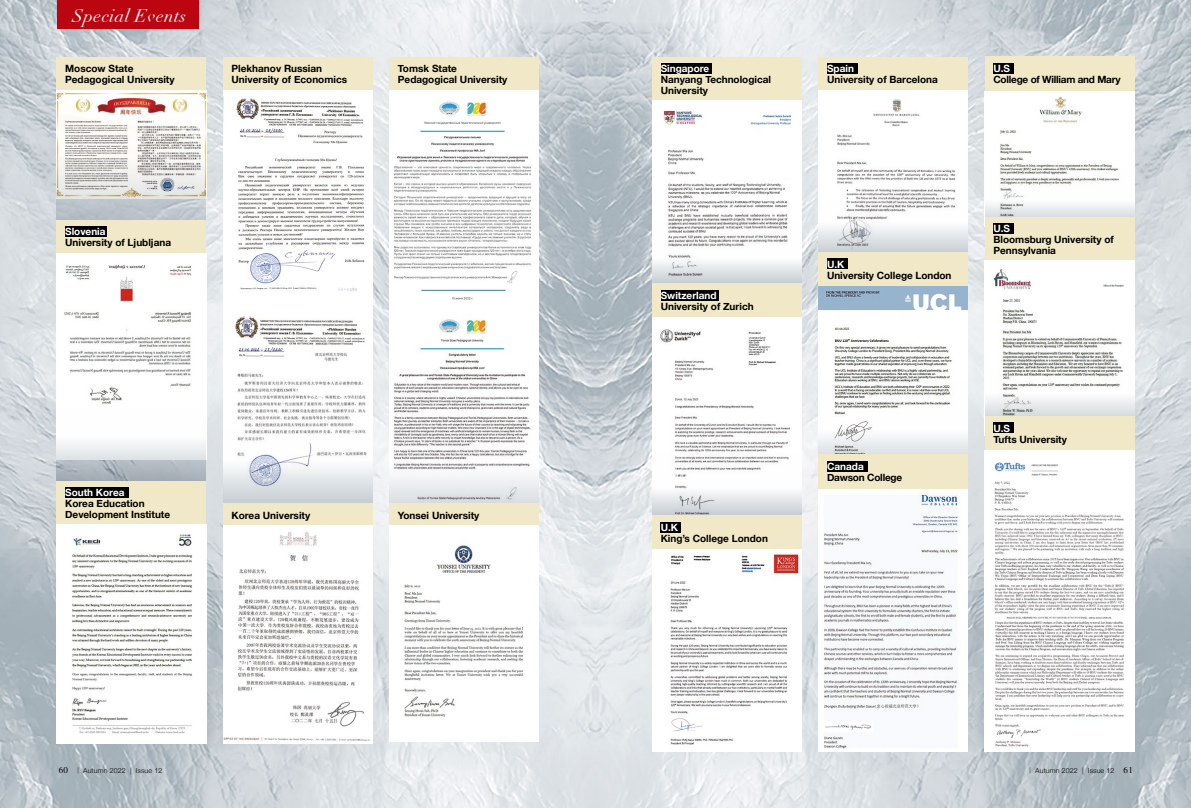
<style>
.page{position:relative;width:1191px;height:808px;background:#fff}
.page>*{position:absolute;margin:0;border:0;box-sizing:border-box;transform-origin:0 0}
.t1{font:italic 18px "Linotype Didot Oldstyle Figures";letter-spacing:.02em;color:#fff}
.t2{font:700 10px/11px "Helvetica Neue";color:#000}
.t3{font:700 10px "Helvetica Neue";color:#fff}
.t4{font:700 10px "Helvetica Neue";letter-spacing:-.025em;color:#000}
.t5{font:700 10px "Helvetica Neue";letter-spacing:-.02em;color:#000}
.t6{font:300 7px "Helvetica Neue";letter-spacing:.02em;color:#000}
.s1{font-family:"STIX General";font-weight:400;font-size:9px}
.s2{font-size:6px}
</style>
<div class="page">
<img style="left:0;top:0;width:1191px;height:808px">
<div style="left:57px;top:57px;width:149px;height:33px;background:#f0e8c7"></div>
<img style="left:57px;top:90px;width:149px;height:67px">
<svg style="left:57px;top:157px;width:149px;height:63px;background:#cdcfce"></svg>
<div style="left:985px;top:57px;width:149px;height:34px;background:#f0e8c7"></div>
<img style="left:985px;top:91px;width:149px;height:77px">
<div style="left:993px;top:63px;width:20px;height:11px;background:#000"></div>
<svg style="left:985px;top:168px;width:149px;height:49px"></svg>
<div style="left:57px;top:220px;width:149px;height:33px;background:#f0e8c7"></div>
<img style="left:57px;top:253px;width:149px;height:157px">
<div style="left:65px;top:226px;width:42px;height:11px;background:#000"></div>
<div style="left:985px;top:217px;width:149px;height:44px;background:#f0e8c7"></div>
<img style="left:985px;top:261px;width:149px;height:109px">
<div style="left:993px;top:223px;width:20px;height:11px;background:#000"></div>
<div style="left:818px;top:57px;width:150px;height:33px;background:#f0e8c7"></div>
<img style="left:818px;top:90px;width:150px;height:109px">
<div style="left:827px;top:63px;width:30px;height:11px;background:#000"></div>
<svg style="left:818px;top:199px;width:150px;height:116px"></svg>
<svg style="left:985px;top:370px;width:149px;height:46px"></svg>
<div style="left:818px;top:252px;width:150px;height:34px;background:#f0e8c7"></div>
<img style="left:818px;top:286px;width:149px;height:94px">
<div style="left:827px;top:259px;width:20px;height:10px;background:#000"></div>
<svg style="left:818px;top:380px;width:150px;height:75px"></svg>
<div style="left:652px;top:57px;width:149px;height:44px;background:#f0e8c7"></div>
<img style="left:652px;top:101px;width:149px;height:120px">
<div style="left:660px;top:63px;width:51px;height:11px;background:#000"></div>
<svg style="left:652px;top:221px;width:149px;height:63px"></svg>
<div style="left:57px;top:0;width:141px;height:28px;background:#bb0611"></div>
<div style="left:223px;top:57px;width:149px;height:33px;background:#f0e8c7"></div>
<div style="left:223px;top:90px;width:149px;height:219px;background:#fff"></div>
<img style="left:223px;top:96px;width:142px;height:196px">
<div style="left:223px;top:309px;width:149px;height:218px;background:#fff"></div>
<img style="left:234px;top:314px;width:132px;height:113px">
<div style="left:389px;top:57px;width:150px;height:33px;background:#f0e8c7"></div>
<div style="left:389px;top:90px;width:150px;height:219px;background:#fff"></div>
<img style="left:393px;top:101px;width:139px;height:199px">
<div style="left:389px;top:309px;width:150px;height:218px;background:#fff"></div>
<img style="left:394px;top:319px;width:137px;height:110px">
<svg style="left:389px;top:429px;width:150px;height:75px"></svg>
<svg style="left:223px;top:429px;width:149px;height:75px"></svg>
<svg style="left:57px;top:410px;width:149px;height:71px"></svg>
<img style="left:389px;top:527px;width:150px;height:214px">
<div style="left:389px;top:504px;width:150px;height:21px;background:#f0e8c7"></div>
<img style="left:223px;top:527px;width:149px;height:216px">
<div style="left:223px;top:504px;width:149px;height:21px;background:#f0e8c7"></div>
<div style="left:57px;top:481px;width:149px;height:44px;background:#f0e8c7"></div>
<img style="left:57px;top:525px;width:149px;height:218px">
<div style="left:65px;top:487px;width:64px;height:11px;background:#000"></div>
<div style="left:652px;top:284px;width:149px;height:33px;background:#f0e8c7"></div>
<div style="left:652px;top:317px;width:149px;height:210px;background:#fff"></div>
<img style="left:660px;top:329px;width:130px;height:123px">
<div style="left:660px;top:290px;width:58px;height:10px;background:#000"></div>
<div style="left:985px;top:416px;width:149px;height:34px;background:#f0e8c7"></div>
<img style="left:985px;top:450px;width:149px;height:170px">
<img style="left:985px;top:620px;width:149px;height:131px">
<div style="left:993px;top:423px;width:20px;height:10px;background:#000"></div>
<div style="left:818px;top:455px;width:150px;height:34px;background:#f0e8c7"></div>
<img style="left:818px;top:489px;width:150px;height:262px">
<div style="left:827px;top:461px;width:40px;height:10px;background:#000"></div>
<svg style="left:652px;top:456px;width:149px;height:59px"></svg>
<div style="left:652px;top:515px;width:149px;height:34px;background:#f0e8c7"></div>
<img style="left:652px;top:549px;width:149px;height:202px">
<div style="left:660px;top:522px;width:21px;height:10px;background:#000"></div>
<h1 class="t1" style="left:73px;top:5px;width:115px">Special Events</h1>
<p class="t2" style="left:65px;top:63px;width:111px">Moscow State<br>Pedagogical University</p>
<p class="t3" style="left:993px;top:61px;width:18px">U.S</p>
<p class="t2" style="left:231px;top:63px;width:117px">Plekhanov Russian<br>University of Economics</p>
<p class="t2" style="left:398px;top:63px;width:111px">Tomsk State<br>Pedagogical University</p>
<p class="t3" style="left:660px;top:61px;width:50px">Singapore</p>
<p class="t2" style="left:660px;top:74px;width:112px">Nanyang Technological<br>University</p>
<p class="t3" style="left:827px;top:61px;width:28px">Spain</p>
<p class="t2" style="left:827px;top:74px;width:112px">University of Barcelona</p>
<p class="t4" style="left:993px;top:72px;width:129px">College of William and Mary</p>
<p class="t3" style="left:65px;top:224px;width:42px">Slovenia</p>
<p class="t2" style="left:65px;top:237px;width:107px">University of Ljubljana</p>
<p class="t3" style="left:65px;top:485px;width:61px">South Korea</p>
<p class="t2" style="left:65px;top:498px;width:106px">Korea Education<br>Development Institute</p>
<p class="t2" style="left:231px;top:510px;width:80px">Korea University</p>
<p class="t2" style="left:398px;top:510px;width:83px">Yonsei University</p>
<p class="t3" style="left:660px;top:287px;width:57px">Switzerland</p>
<p class="t2" style="left:660px;top:301px;width:94px">University of Zurich</p>
<p class="t3" style="left:660px;top:519px;width:19px">U.K</p>
<p class="t2" style="left:660px;top:533px;width:109px">King’s College London</p>
<p class="t3" style="left:827px;top:256px;width:19px">U.K</p>
<p class="t2" style="left:827px;top:270px;width:126px">University College London</p>
<p class="t3" style="left:993px;top:221px;width:18px">U.S</p>
<p class="t2" style="left:993px;top:234px;width:122px">Bloomsburg University of<br>Pennsylvania</p>
<p class="t3" style="left:827px;top:458px;width:38px">Canada</p>
<p class="t5" style="left:827px;top:469px;width:77px">Dawson College</p>
<p class="t3" style="left:993px;top:420px;width:18px">U.S</p>
<p class="t2" style="left:993px;top:434px;width:75px">Tufts University</p>
<p class="t6" style="left:59px;top:765px;width:105px"><span class="s1">60</span> <span class="s2">|</span> Autumn 2022 | Issue 12</p>
<p class="t6" style="left:1029px;top:765px;width:105px"><span class="s2">|</span> Autumn 2022 | Issue 12 <span class="s1">61</span></p>
</div>
